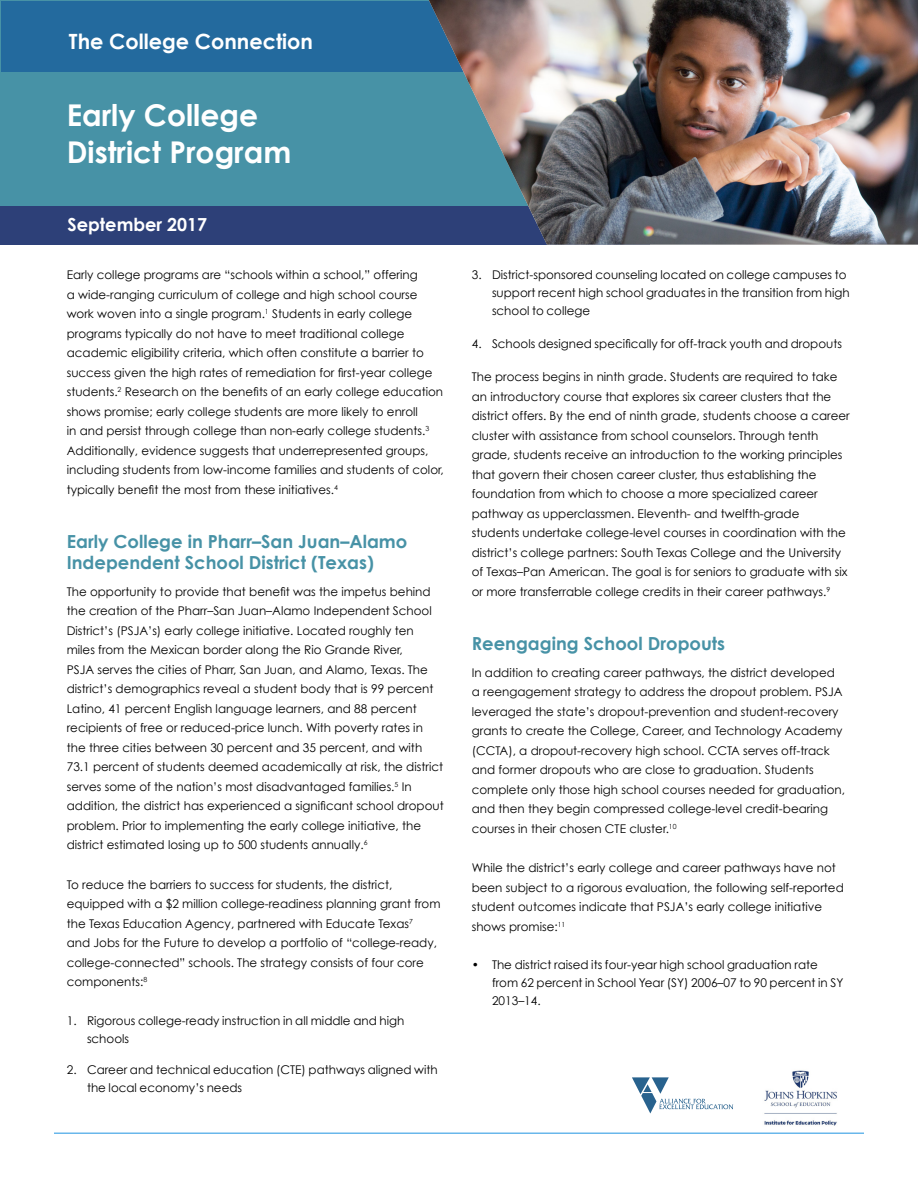
<style>
.page{position:relative;width:918px;height:1188px;background:#fff}
.page>*{position:absolute;margin:0;border:0;box-sizing:border-box;transform-origin:0 0}
.t1{font:700 30px/37.5px "Century Gothic";color:#fff}
.t2{font:700 21px "Century Gothic";color:#fff}
.t3{font:700 18px/21px "Century Gothic";color:#4792a6}
.t4{font:700 18px "Century Gothic";color:#fff}
.t5{font:12px/19.5px "Century Gothic";color:#000}
</style>
<div class="page">
<hr style="left:54px;top:1132px;width:810px;height:2px;background:#69b7eb">
<div style="left:0;top:0;width:649px;height:240px;background:#4792a6"></div>
<div style="left:0;top:206px;width:649px;height:39px;background:#2d4078"></div>
<div style="left:1px;top:1px;width:462px;height:70px;background:#236a9e"></div>
<img style="left:429px;top:0;width:489px;height:245px">
<svg style="left:632px;top:1077px;width:101px;height:37px"></svg>
<img style="left:764px;top:1070px;width:73px;height:56px">
<h2 class="t2" style="left:69px;top:28px;width:246px">The College Connection</h2>
<h1 class="t1" style="left:67px;top:95px;width:226px">Early College<br>District Program</h1>
<h3 class="t4" style="left:68px;top:214px;width:141px">September 2017</h3>
<p class="t5" style="left:67px;top:265px;width:379px">Early college programs are “schools within a school,” offering<br>a wide-ranging curriculum of college and high school course work woven into a single program.<sup>1</sup> Students in early college programs typically do not have to meet traditional college academic eligibility criteria, which often constitute a barrier to success given the high rates of remediation for first-year college students.<sup>2</sup> Research on the benefits of an early college education shows promise; early college students are more likely to enroll<br>in and persist through college than non-early college students.<sup>3<br></sup>Additionally, evidence suggests that underrepresented groups, including students from low-income families and students of color, typically benefit the most from these initiatives.<sup>4</sup></p>
<h3 class="t3" style="left:67px;top:531px;width:342px">Early College in Pharr–San Juan–Alamo<br>Independent School District (Texas)</h3>
<p class="t5" style="left:67px;top:581px;width:378px">The opportunity to provide that benefit was the impetus behind the creation of the Pharr–San Juan–Alamo Independent School District’s (PSJA’s) early college initiative. Located roughly ten miles from the Mexican border along the Rio Grande River,<br>PSJA serves the cities of Pharr, San Juan, and Alamo, Texas. The district’s demographics reveal a student body that is 99 percent Latino, 41 percent English language learners, and 88 percent recipients of free or reduced-price lunch. With poverty rates in the three cities between 30 percent and 35 percent, and with 73.1 percent of students deemed academically at risk, the district serves some of the nation’s most disadvantaged families.<sup>5</sup> In addition, the district has experienced a significant school dropout problem. Prior to implementing the early college initiative, the district estimated losing up to 500 students annually.<sup>6</sup></p>
<p class="t5" style="left:67px;top:874px;width:375px">To reduce the barriers to success for students, the district, equipped with a $2 million college-readiness planning grant from the Texas Education Agency, partnered with Educate Texas<sup>7<br></sup>and Jobs for the Future to develop a portfolio of “college-ready, college-connected” schools. The strategy consists of four core components:<sup>8</sup></p>
<p class="t5" style="left:87px;top:1011px;width:319px;line-height:18px;text-indent:-20px">1. Rigorous college-ready instruction in all middle and high schools</p>
<p class="t5" style="left:87px;top:1060px;width:352px;line-height:18px;text-indent:-20px">2. Career and technical education (CTE) pathways aligned with the local economy’s needs</p>
<p class="t5" style="left:492px;top:265px;width:359px;line-height:18px;text-indent:-20px">3. District-sponsored counseling located on college campuses to support recent high school graduates in the transition from high school to college</p>
<p class="t5" style="left:472px;top:334px;width:372px">4. Schools designed specifically for off-track youth and dropouts</p>
<p class="t5" style="left:472px;top:367px;width:380px">The process begins in ninth grade. Students are required to take an introductory course that explores six career clusters that the district offers. By the end of ninth grade, students choose a career cluster with assistance from school counselors. Through tenth grade, students receive an introduction to the working principles that govern their chosen career cluster, thus establishing the foundation from which to choose a more specialized career pathway as upperclassmen. Eleventh- and twelfth-grade students undertake college-level courses in coordination with the district’s college partners: South Texas College and the University of Texas–Pan American. The goal is for seniors to graduate with six or more transferrable college credits in their career pathways.<sup>9</sup></p>
<h3 class="t3" style="left:472px;top:633px;width:255px">Reengaging School Dropouts</h3>
<p class="t5" style="left:472px;top:662px;width:375px">In addition to creating career pathways, the district developed a reengagement strategy to address the dropout problem. PSJA leveraged the state’s dropout-prevention and student-recovery grants to create the College, Career, and Technology Academy (CCTA), a dropout-recovery high school. CCTA serves off-track and former dropouts who are close to graduation. Students complete only those high school courses needed for graduation, and then they begin compressed college-level credit-bearing courses in their chosen CTE cluster.<sup>10</sup></p>
<p class="t5" style="left:472px;top:858px;width:374px">While the district’s early college and career pathways have not been subject to a rigorous evaluation, the following self-reported student outcomes indicate that PSJA’s early college initiative shows promise:<sup>11</sup></p>
<p class="t5" style="left:492px;top:955px;width:353px;line-height:18px;text-indent:-20px">• The district raised its four-year high school graduation rate from 62 percent in School Year (SY) 2006–07 to 90 percent in SY<br>2013–14.</p>
</div>
